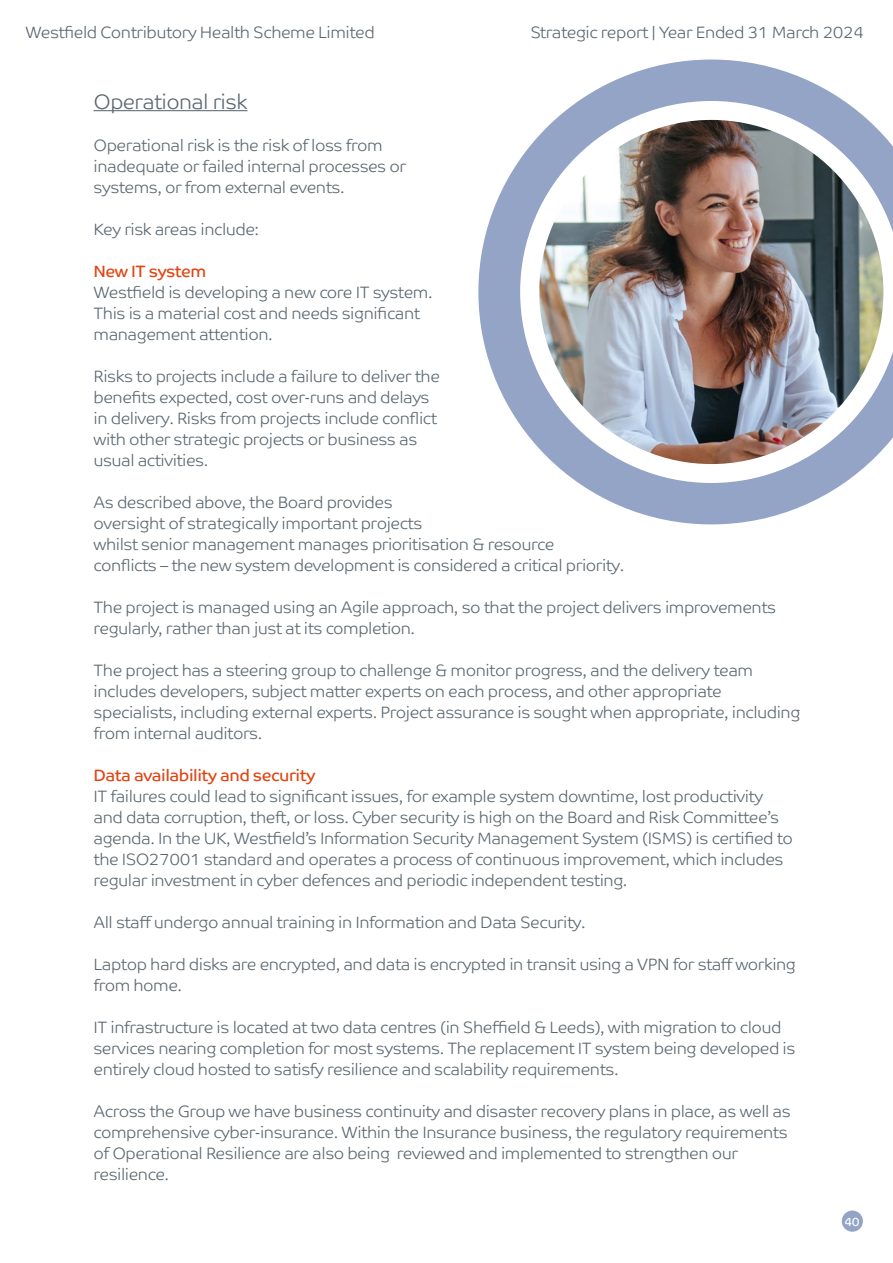
<style>
.page{position:relative;width:893px;height:1263px;background:#fff}
.page>*{position:absolute;margin:0;border:0;box-sizing:border-box;transform-origin:0 0}
.t1{font:300 21px "Co Text";letter-spacing:-.03em;color:#5b6770}
.t2{font:300 16.5px/21px "Co Text";letter-spacing:-.03em;color:#5b6770}
.t3{font:16.5px "Co Text";letter-spacing:-.03em;color:#e04512}
.t4{font:12px "Co Text";color:#fff}
.s1{font-weight:400;color:#e04512}
</style>
<div class="page">
<hr style="left:94px;top:110px;width:153px;height:1px;background:#5b6770">
<svg style="left:478px;top:60px;width:366px;height:464px"></svg>
<svg style="left:520px;top:101px;width:373px;height:382px"></svg>
<img style="left:539px;top:120px;width:344px;height:344px;border-radius:172px">
<div style="left:842px;top:1210px;width:21px;height:22px;background:#94a4c6;border-radius:50%"></div>
<p class="t2" style="left:26px;top:21px;width:351px">Westfield Contributory Health Scheme Limited</p>
<p class="t2" style="left:531px;top:21px;width:335px">Strategic report | Year Ended 31 March 2024</p>
<p class="t1" style="left:94px;top:90px;width:155px">Operational risk</p>
<p class="t2" style="left:94px;top:135px;width:314px">Operational risk is the risk of loss from inadequate or failed internal processes or systems, or from external events.</p>
<p class="t2" style="left:94px;top:219px;width:167px">Key risk areas include:</p>
<p class="t2" style="left:94px;top:261px;width:341px"><span class="s1">New IT system<br></span>Westfield is developing a new core IT system.<br>This is a material cost and needs significant management attention.</p>
<p class="t2" style="left:94px;top:366px;width:348px">Risks to projects include a failure to deliver the benefits expected, cost over-runs and delays in delivery. Risks from projects include conflict with other strategic projects or business as usual activities.</p>
<p class="t2" style="left:94px;top:492px;width:532px">As described above, the Board provides<br>oversight of strategically important projects<br>whilst senior management manages prioritisation &amp; resource<br>conflicts – the new system development is considered a critical priority.</p>
<p class="t2" style="left:94px;top:597px;width:684px">The project is managed using an Agile approach, so that the project delivers improvements regularly, rather than just at its completion.</p>
<p class="t2" style="left:94px;top:660px;width:708px">The project has a steering group to challenge &amp; monitor progress, and the delivery team includes developers, subject matter experts on each process, and other appropriate specialists, including external experts. Project assurance is sought when appropriate, including from internal auditors.</p>
<p class="t3" style="left:94px;top:766px;width:223px">Data availability and security</p>
<p class="t2" style="left:94px;top:786px;width:701px">IT failures could lead to significant issues, for example system downtime, lost productivity and data corruption, theft, or loss. Cyber security is high on the Board and Risk Committee’s agenda. In the UK, Westfield’s Information Security Management System (ISMS) is certified to the ISO27001 standard and operates a process of continuous improvement, which includes regular investment in cyber defences and periodic independent testing.</p>
<p class="t2" style="left:94px;top:912px;width:494px">All staff undergo annual training in Information and Data Security.</p>
<p class="t2" style="left:94px;top:954px;width:704px">Laptop hard disks are encrypted, and data is encrypted in transit using a VPN for staff working from home.</p>
<p class="t2" style="left:94px;top:1017px;width:703px">IT infrastructure is located at two data centres (in Sheffield &amp; Leeds), with migration to cloud services nearing completion for most systems. The replacement IT system being developed is entirely cloud hosted to satisfy resilience and scalability requirements.</p>
<p class="t2" style="left:94px;top:1101px;width:699px">Across the Group we have business continuity and disaster recovery plans in place, as well as comprehensive cyber-insurance. Within the Insurance business, the regulatory requirements of Operational Resilience are also being reviewed and implemented to strengthen our resilience.</p>
<p class="t4" style="left:844px;top:1214px;width:17px">40</p>
</div>
